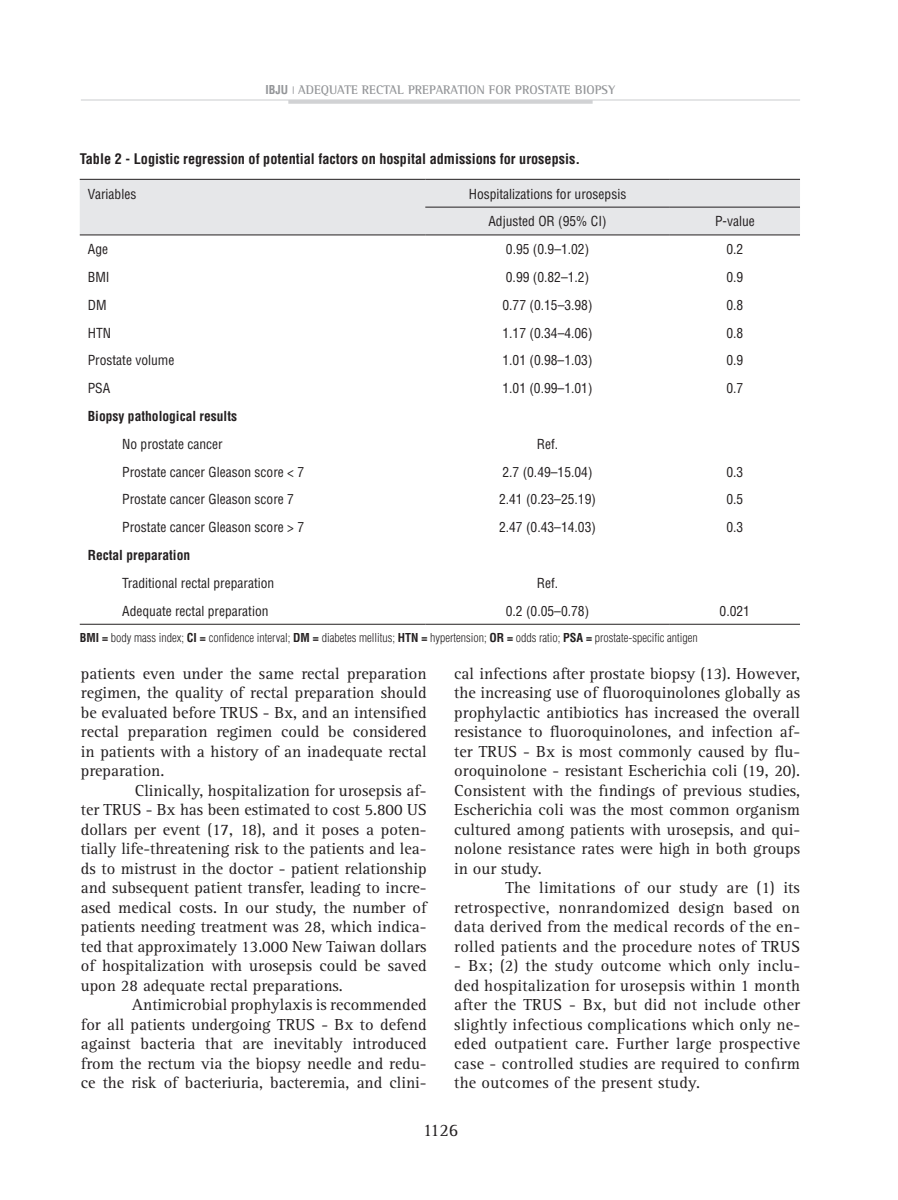
<style>
.page{position:relative;width:898px;height:1200px;background:#fff}
.page>*{position:absolute;margin:0;border:0;box-sizing:border-box;transform-origin:0 0}
.t1{font:18px "Rotis Serif";color:#231f20}
.t2{font:16.5px/19.5px "Rotis Serif";color:#231f20;text-align:justify}
.t3{font:700 condensed 14.25px "Helvetica";color:#231f20}
.t4{font:condensed 13.5px/27.8px "Helvetica";color:#231f20;text-align:center}
.t5{font:700 condensed 13.5px "Helvetica";color:#231f20}
.t6{font:700 12.75px "Rotis Semi Serif";color:#939598}
.t7{font:300 condensed 12px "Helvetica";color:#231f20}
.s1{font-family:"Helvetica";font-stretch:condensed;font-size:12px}
.s2{font-weight:700}
</style>
<div class="page">
<hr style="left:81px;top:99px;width:718px;height:2px;background:#dcdddf">
<hr style="left:288px;top:100px;width:304px;height:4px;background:#d1d2d4">
<div style="left:80px;top:180px;width:719px;height:54px;background:#e6e7e9"></div>
<hr style="left:80px;top:623px;width:345px;height:1px;background:#231f20">
<hr style="left:425px;top:623px;width:244px;height:1px;background:#231f20">
<hr style="left:669px;top:623px;width:130px;height:1px;background:#231f20">
<hr style="left:80px;top:179px;width:345px;height:1px;background:#231f20">
<hr style="left:425px;top:179px;width:244px;height:1px;background:#231f20">
<hr style="left:669px;top:179px;width:130px;height:1px;background:#231f20">
<hr style="left:425px;top:207px;width:244px;height:1px;background:#231f20">
<hr style="left:669px;top:207px;width:130px;height:1px;background:#231f20">
<hr style="left:80px;top:234px;width:345px;height:1px;background:#231f20">
<hr style="left:425px;top:234px;width:244px;height:1px;background:#231f20">
<hr style="left:669px;top:234px;width:130px;height:1px;background:#231f20">
<p class="t6" style="left:265px;top:82px;width:351px"><span class="s1">ibju</span> <sup>|</sup> ADEQUATE RECTAL PREPARATION FOR PROSTATE BIOPSY</p>
<p class="t3" style="left:80px;top:150px;width:502px">Table 2 - Logistic regression of potential factors on hospital admissions for urosepsis.</p>
<p class="t4" style="left:88px;top:180px;width:50px">Variables</p>
<p class="t4" style="left:468px;top:180px;width:159px">Hospitalizations for urosepsis<br>Adjusted OR (95% CI)</p>
<p class="t4" style="left:714px;top:207px;width:41px">P-value</p>
<p class="t4" style="left:88px;top:235px;width:22px">Age</p>
<p class="t4" style="left:505px;top:235px;width:85px">0.95 (0.9–1.02)</p>
<p class="t4" style="left:726px;top:235px;width:18px">0.2</p>
<p class="t4" style="left:88px;top:263px;width:23px">BMI</p>
<p class="t4" style="left:505px;top:263px;width:85px">0.99 (0.82–1.2)</p>
<p class="t4" style="left:726px;top:263px;width:18px">0.9</p>
<p class="t4" style="left:88px;top:291px;width:20px">DM</p>
<p class="t4" style="left:502px;top:291px;width:91px">0.77 (0.15–3.98)</p>
<p class="t4" style="left:726px;top:291px;width:18px">0.8</p>
<p class="t4" style="left:88px;top:319px;width:25px">HTN</p>
<p class="t4" style="left:502px;top:319px;width:91px">1.17 (0.34–4.06)</p>
<p class="t4" style="left:726px;top:319px;width:18px">0.8</p>
<p class="t4" style="left:88px;top:346px;width:88px">Prostate volume</p>
<p class="t4" style="left:502px;top:346px;width:91px">1.01 (0.98–1.03)</p>
<p class="t4" style="left:726px;top:346px;width:18px">0.9</p>
<p class="t4" style="left:88px;top:374px;width:24px">PSA</p>
<p class="t4" style="left:502px;top:374px;width:91px">1.01 (0.99–1.01)</p>
<p class="t4" style="left:726px;top:374px;width:18px">0.7</p>
<p class="t5" style="left:88px;top:407px;width:151px">Biopsy pathological results</p>
<p class="t4" style="left:122px;top:430px;width:102px">No prostate cancer</p>
<p class="t4" style="left:536px;top:430px;width:23px">Ref.</p>
<p class="t4" style="left:122px;top:457px;width:183px">Prostate cancer Gleason score &lt; 7</p>
<p class="t4" style="left:502px;top:457px;width:91px">2.7 (0.49–15.04)</p>
<p class="t4" style="left:726px;top:457px;width:18px">0.3</p>
<p class="t4" style="left:122px;top:485px;width:173px">Prostate cancer Gleason score 7</p>
<p class="t4" style="left:499px;top:485px;width:98px">2.41 (0.23–25.19)</p>
<p class="t4" style="left:726px;top:485px;width:18px">0.5</p>
<p class="t4" style="left:122px;top:513px;width:183px">Prostate cancer Gleason score &gt; 7</p>
<p class="t4" style="left:499px;top:513px;width:98px">2.47 (0.43–14.03)</p>
<p class="t4" style="left:726px;top:513px;width:18px">0.3</p>
<p class="t5" style="left:88px;top:546px;width:104px">Rectal preparation</p>
<p class="t4" style="left:122px;top:569px;width:153px">Traditional rectal preparation</p>
<p class="t4" style="left:536px;top:569px;width:23px">Ref.</p>
<p class="t4" style="left:122px;top:596px;width:148px">Adequate rectal preparation</p>
<p class="t4" style="left:505px;top:596px;width:85px">0.2 (0.05–0.78)</p>
<p class="t4" style="left:719px;top:596px;width:32px">0.021</p>
<p class="t7" style="left:80px;top:630px;width:619px"><span class="s2">BMI =</span> body mass index; <span class="s2">CI =</span> confidence interval; <span class="s2">DM =</span> diabetes mellitus; <span class="s2">HTN =</span> hypertension; <span class="s2">OR =</span> odds ratio; <span class="s2">PSA =</span> prostate-specific antigen</p>
<p class="t2" style="left:81px;top:663px;width:347px">patients even under the same rectal preparation regimen, the quality of rectal preparation should be evaluated before TRUS - Bx, and an intensified rectal preparation regimen could be considered in patients with a history of an inadequate rectal preparation.</p>
<p class="t2" style="left:81px;top:780px;width:347px;text-indent:54px">Clinically, hospitalization for urosepsis af&shy;ter TRUS - Bx has been estimated to cost 5.800 US dollars per event (17, 18), and it poses a poten&shy;tially life-threatening risk to the patients and lea&shy;ds to mistrust in the doctor - patient relationship and subsequent patient transfer, leading to incre&shy;ased medical costs. In our study, the number of patients needing treatment was 28, which indica&shy;ted that approximately 13.000 New Taiwan dollars of hospitalization with urosepsis could be saved upon 28 adequate rectal preparations.</p>
<p class="t2" style="left:81px;top:995px;width:347px;text-indent:51px">Antimicrobial prophylaxis is recommended for all patients undergoing TRUS - Bx to defend against bacteria that are inevitably introduced from the rectum via the biopsy needle and redu&shy;ce the risk of bacteriuria, bacteremia, and clini-</p>
<p class="t2" style="left:454px;top:663px;width:347px">cal infections after prostate biopsy (13). However, the increasing use of fluoroquinolones globally as prophylactic antibiotics has increased the overall resistance to fluoroquinolones, and infection af&shy;ter TRUS - Bx is most commonly caused by flu&shy;oroquinolone - resistant Escherichia coli (19, 20).<br>Consistent with the findings of previous studies, Escherichia coli was the most common organism cultured among patients with urosepsis, and qui&shy;nolone resistance rates were high in both groups in our study.</p>
<p class="t2" style="left:454px;top:878px;width:347px;text-indent:51px">The limitations of our study are (1) its retrospective, nonrandomized design based on data derived from the medical records of the en&shy;rolled patients and the procedure notes of TRUS</p>
<p class="t2" style="left:454px;top:956px;width:347px">- Bx; (2) the study outcome which only inclu&shy;ded hospitalization for urosepsis within 1 month after the TRUS - Bx, but did not include other slightly infectious complications which only ne&shy;eded outpatient care. Further large prospective case - controlled studies are required to confirm the outcomes of the present study.</p>
<p class="t1" style="left:422px;top:1119px;width:37px">1126</p>
</div>
